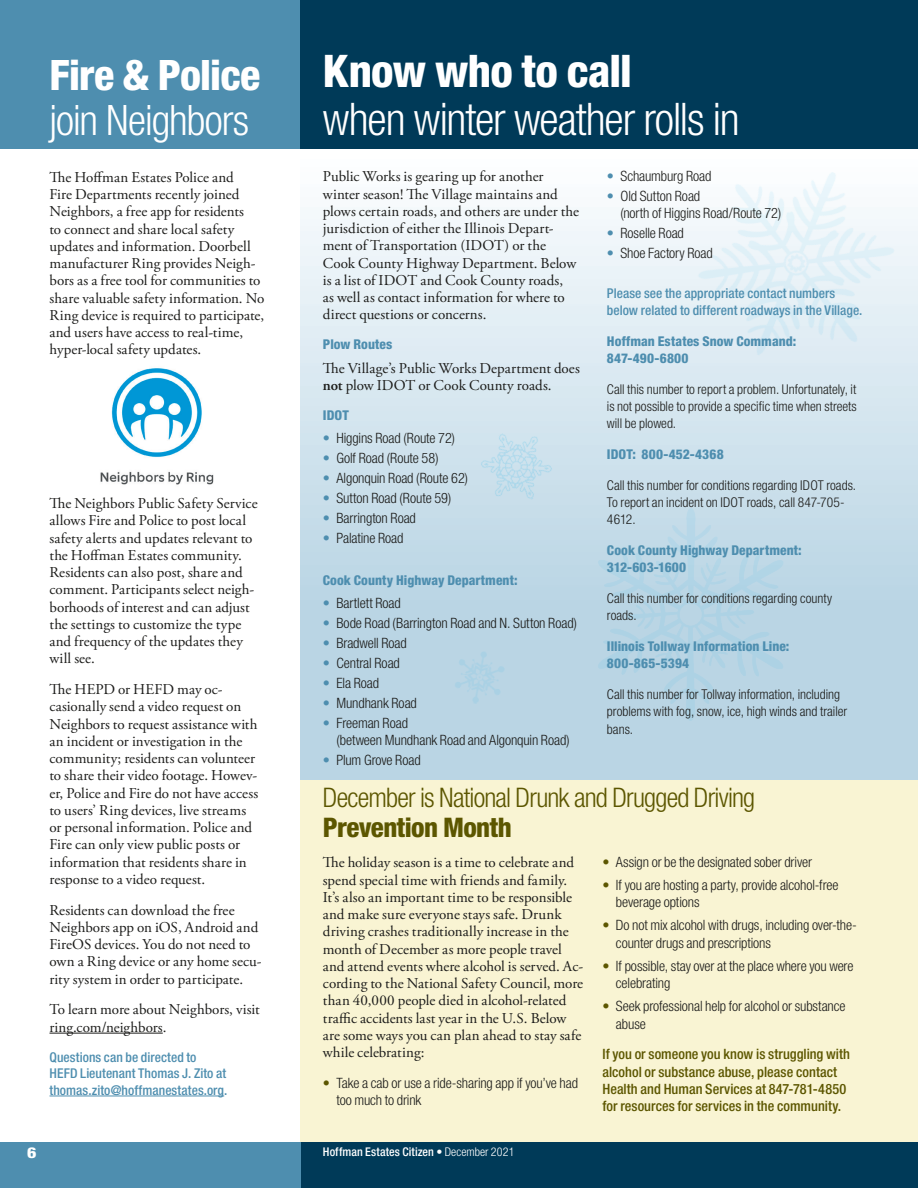
<style>
.page{position:relative;width:918px;height:1188px;background:#fff}
.page>*{position:absolute;margin:0;border:0;box-sizing:border-box;transform-origin:0 0}
._01A-headline_A{font:300 condensed 45px/48px "Helvetica Neue LT Std";letter-spacing:-.025em;color:#fff}
._03-headline_C{font:300 condensed 42px/45px "Helvetica Neue LT Std";letter-spacing:-.025em;color:#fff}
._03-headline_C-2{font:300 condensed 27px/30px "Helvetica Neue LT Std";letter-spacing:-.03em;color:#5c5600}
._05-body{font:15px/17.2px "Adobe Garamond Pro";color:#1c1c1a}
._05-body-2{font:800 condensed 15px "Helvetica Neue LT Std";color:#fff;scale:1.2 1}
.t1{font:300 condensed 14.25px/17.2px "Helvetica Neue LT Std";letter-spacing:-.01em;color:#1c1c1a}
._10-more_info{font:500 condensed 14.25px/17.2px "Helvetica Neue LT Std";color:#5c5600}
._10-more_info-2{font:300 condensed 13.5px/17.2px "Helvetica Neue LT Std";color:#1c1c1a}
._10-more_info-3{font:800 condensed 13.5px/17.2px "Helvetica Neue LT Std";letter-spacing:.005em;color:#4e8eaf}
._07-body_head_A{font:500 condensed 13.5px/16.5px "Helvetica Neue LT Std";letter-spacing:.005em;color:#4e8eaf}
._10-more_info-4{font:500 condensed 13.5px/17.2px "Helvetica Neue LT Std";letter-spacing:.005em;color:#4e8eaf}
._07-body_head_A-2{font:800 condensed 13.5px "Helvetica Neue LT Std";letter-spacing:.005em;color:#4e8eaf}
._05-body-3{font:500 condensed 12px "Helvetica Neue LT Std";letter-spacing:.01em;color:#fff}
.s1{font-weight:800}
.s2{font-weight:600}
.s3{color:#4e8eaf}
.s4{font-weight:500;color:#5c5600}
.s5{font-weight:300}
</style>
<div class="page">
<div style="left:300px;top:146px;width:618px;height:635px;background:linear-gradient(to bottom,#f5f9fb,#adcedf)"></div>
<img style="left:667px;top:148px;width:251px;height:245px">
<div style="left:300px;top:781px;width:618px;height:362px;background:#f9f4d3"></div>
<div style="left:0;top:1143px;width:918px;height:45px;background:#003a58"></div>
<div style="left:0;top:0;width:312px;height:148px;background:#4e8eaf"></div>
<div style="left:300px;top:0;width:618px;height:148px;background:#003a58"></div>
<div style="left:0;top:1143px;width:300px;height:45px;background:#4e8eaf"></div>
<hr style="left:50px;top:1033px;width:113px;height:1px;background:#1c1c1a">
<hr style="left:50px;top:1096px;width:174px;height:1px;background:#4e8eaf">
<img style="left:100px;top:368px;width:114px;height:117px">
<img style="left:469px;top:418px;width:96px;height:97px">
<img style="left:584px;top:509px;width:212px;height:212px">
<img style="left:449px;top:647px;width:62px;height:61px">
<p class="_03-headline_C" style="left:50px;top:52px;width:212px"><span class="s1">Fire &amp; Police </span>join Neighbors</p>
<p class="_05-body" style="left:50px;top:169px;width:217px">The Hoffman Estates Police and<br>Fire Departments recently joined Neighbors, a free app for residents<br>to connect and share local safety updates and information. Doorbell manufacturer Ring provides Neigh&shy;bors as a free tool for communities to share valuable safety information. No Ring device is required to participate, and users have access to real-time, hyper-local safety updates.</p>
<p class="_05-body" style="left:50px;top:495px;width:210px">The Neighbors Public Safety Service allows Fire and Police to post local safety alerts and updates relevant to the Hoffman Estates community.<br>Residents can also post, share and comment. Participants select neigh&shy;borhoods of interest and can adjust the settings to customize the type and frequency of the updates they will see.</p>
<p class="_05-body" style="left:50px;top:681px;width:210px">The HEPD or HEFD may oc&shy;casionally send a video request on Neighbors to request assistance with an incident or investigation in the community; residents can volunteer to share their video footage. Howev&shy;er, Police and Fire do not have access to users’ Ring devices, live streams or personal information. Police and Fire can only view public posts or information that residents share in response to a video request.</p>
<p class="_05-body" style="left:50px;top:902px;width:213px">Residents can download the free Neighbors app on iOS, Android and FireOS devices. You do not need to own a Ring device or any home secu&shy;rity system in order to participate.</p>
<p class="_05-body" style="left:50px;top:1002px;width:212px">To learn more about Neighbors, visit ring.com/neighbors.</p>
<p class="_07-body_head_A" style="left:50px;top:1048px;width:179px">Questions can be directed to<br>HEFD Lieutenant Thomas J. Zito at thomas.zito@hoffmanestates.org.</p>
<p class="_01A-headline_A" style="left:323px;top:47px;width:418px"><span class="s1">Know who to call<br></span>when winter weather rolls in</p>
<p class="_05-body" style="left:323px;top:169px;width:258px">Public Works is gearing up for another winter season! The Village maintains and plows certain roads, and others are under the jurisdiction of either the Illinois Depart&shy;ment of Transportation (IDOT) or the Cook County Highway Department. Below is a list of IDOT and Cook County roads,<br>as well as contact information for where to direct questions or concerns.</p>
<p class="_07-body_head_A-2" style="left:323px;top:336px;width:71px">Plow Routes</p>
<p class="_05-body" style="left:323px;top:360px;width:258px">The Village’s Public Works Department does <span class="s2">not</span> plow IDOT or Cook County roads.</p>
<p class="_07-body_head_A-2" style="left:323px;top:407px;width:28px">IDOT</p>
<p class="t1" style="left:323px;top:429px;width:134px"><span class="s3">•</span> Higgins Road (Route 72)</p>
<p class="t1" style="left:323px;top:449px;width:117px"><span class="s3">•</span> Golf Road (Route 58)</p>
<p class="t1" style="left:323px;top:469px;width:147px"><span class="s3">•</span> Algonquin Road (Route 62)</p>
<p class="t1" style="left:323px;top:489px;width:130px"><span class="s3">•</span> Sutton Road (Route 59)</p>
<p class="t1" style="left:323px;top:509px;width:95px"><span class="s3">•</span> Barrington Road</p>
<p class="t1" style="left:323px;top:529px;width:82px"><span class="s3">•</span> Palatine Road</p>
<p class="_07-body_head_A-2" style="left:323px;top:572px;width:196px">Cook County Highway Department:</p>
<p class="t1" style="left:323px;top:594px;width:79px"><span class="s3">•</span> Bartlett Road</p>
<p class="t1" style="left:323px;top:614px;width:256px"><span class="s3">•</span> Bode Road (Barrington Road and N. Sutton Road)</p>
<p class="t1" style="left:323px;top:634px;width:85px"><span class="s3">•</span> Bradwell Road</p>
<p class="t1" style="left:323px;top:654px;width:79px"><span class="s3">•</span> Central Road</p>
<p class="t1" style="left:323px;top:674px;width:58px"><span class="s3">•</span> Ela Road</p>
<p class="t1" style="left:323px;top:694px;width:96px"><span class="s3">•</span> Mundhank Road</p>
<p class="t1" style="left:336px;top:714px;width:235px;text-indent:-14px"><span class="s3">•</span> Freeman Road<br>(between Mundhank Road and Algonquin Road)</p>
<p class="t1" style="left:323px;top:751px;width:99px"><span class="s3">•</span> Plum Grove Road</p>
<p class="t1" style="left:607px;top:167px;width:106px"><span class="s3">•</span> Schaumburg Road</p>
<p class="t1" style="left:620px;top:187px;width:162px;text-indent:-14px"><span class="s3">•</span> Old Sutton Road<br>(north of Higgins Road/Route 72)</p>
<p class="t1" style="left:607px;top:224px;width:79px"><span class="s3">•</span> Roselle Road</p>
<p class="t1" style="left:607px;top:244px;width:107px"><span class="s3">•</span> Shoe Factory Road</p>
<p class="_10-more_info-4" style="left:607px;top:284px;width:257px">Please see the appropriate contact numbers below related to different roadways in the Village.</p>
<p class="_10-more_info-3" style="left:607px;top:332px;width:191px">Hoffman Estates Snow Command:<br>847-490-6800</p>
<p class="_10-more_info-2" style="left:607px;top:380px;width:251px;text-align:justify">Call this number to report a problem. Unfortunately, it is not possible to provide a specific time when streets will be plowed.</p>
<p class="_10-more_info-3" style="left:607px;top:445px;width:118px">IDOT: 800-452-4368</p>
<p class="_10-more_info-2" style="left:607px;top:476px;width:251px">Call this number for conditions regarding IDOT roads.<br>To report an incident on IDOT roads, call 847-705-<br>4612.</p>
<p class="_10-more_info-3" style="left:607px;top:541px;width:196px">Cook County Highway Department:<br>312-603-1600</p>
<p class="_10-more_info-2" style="left:607px;top:590px;width:227px">Call this number for conditions regarding county roads.</p>
<p class="_10-more_info-3" style="left:607px;top:637px;width:184px">Illinois Tollway Information Line:<br>800-865-5394</p>
<p class="_10-more_info-2" style="left:607px;top:686px;width:242px">Call this number for Tollway information, including problems with fog, snow, ice, high winds and trailer bans.</p>
<p class="_03-headline_C-2" style="left:323px;top:782px;width:434px">December is National Drunk and Drugged Driving<br><span class="s1">Prevention Month</span></p>
<p class="_05-body" style="left:323px;top:854px;width:262px">The holiday season is a time to celebrate and spend special time with friends and family.<br>It’s also an important time to be responsible and make sure everyone stays safe. Drunk driving crashes traditionally increase in the month of December as more people travel and attend events where alcohol is served. Ac&shy;cording to the National Safety Council, more than 40,000 people died in alcohol-related traffic accidents last year in the U.S. Below are some ways you can plan ahead to stay safe while celebrating:</p>
<p class="t1" style="left:336px;top:1074px;width:243px;text-indent:-14px"><span class="s4">•</span> Take a cab or use a ride-sharing app if you’ve had too much to drink</p>
<p class="t1" style="left:602px;top:853px;width:211px"><span class="s4">•</span> Assign or be the designated sober driver</p>
<p class="t1" style="left:616px;top:876px;width:224px;text-indent:-14px"><span class="s4">•</span> If you are hosting a party, provide alcohol-free beverage options</p>
<p class="t1" style="left:616px;top:917px;width:243px;text-indent:-14px"><span class="s4">•</span> Do not mix alcohol with drugs, including over-the&shy;counter drugs and prescriptions</p>
<p class="t1" style="left:616px;top:957px;width:239px;text-indent:-14px"><span class="s4">•</span> If possible, stay over at the place where you were celebrating</p>
<p class="t1" style="left:616px;top:998px;width:231px;text-indent:-14px"><span class="s4">•</span> Seek professional help for alcohol or substance abuse</p>
<p class="_10-more_info" style="left:602px;top:1046px;width:249px">If you or someone you know is struggling with alcohol or substance abuse, please contact Health and Human Services at 847-781-4850 for resources for services in the community.</p>
<p class="_05-body-2" style="left:27px;top:1144px;width:9px">6</p>
<p class="_05-body-3" style="left:323px;top:1145px;width:193px">Hoffman Estates Citizen <span class="s5">• December 2021</span></p>
</div>
